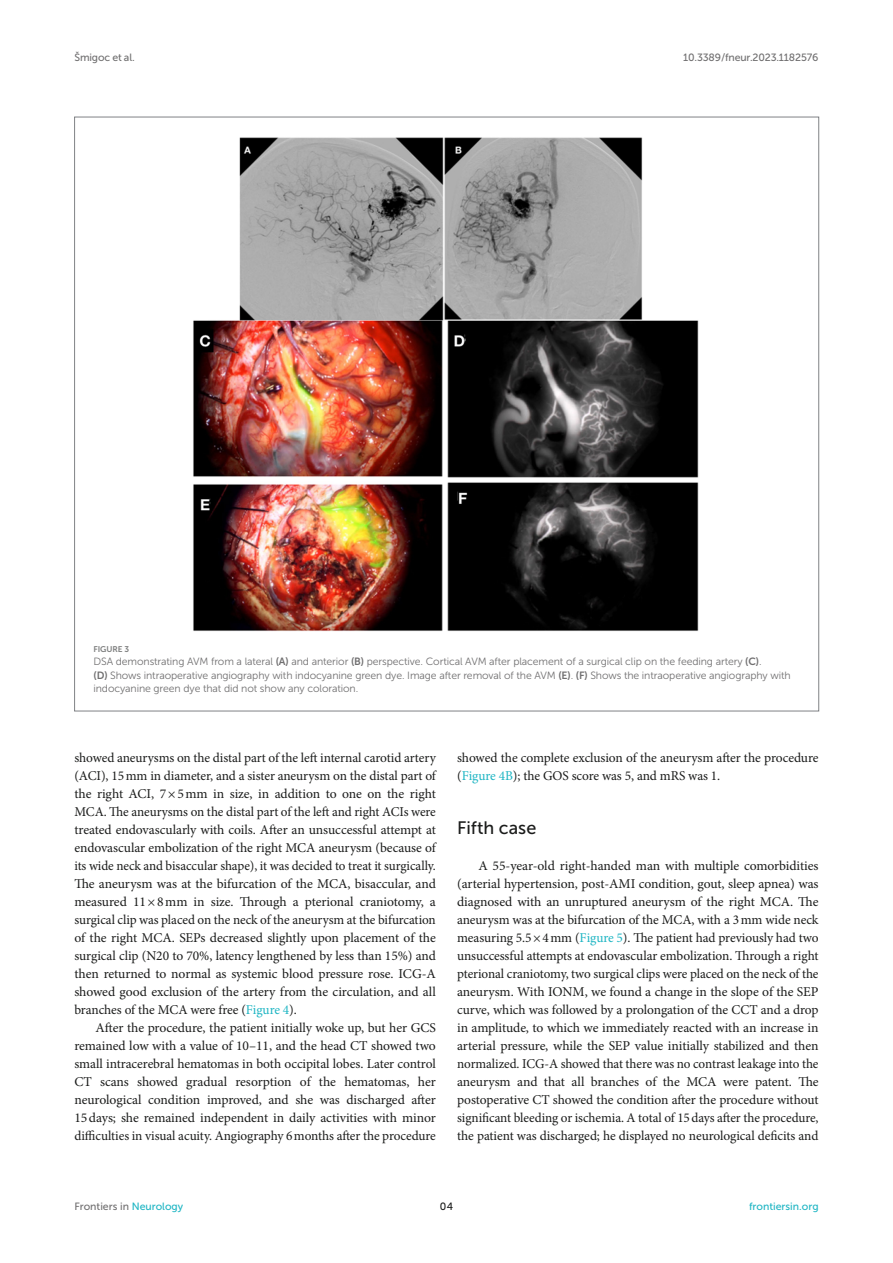
<style>
.page{position:relative;width:893px;height:1263px;background:#fff}
.page>*{position:absolute;margin:0;border:0;box-sizing:border-box;transform-origin:0 0}
.HEAD_2{font:18px "Museo Sans 500";color:#1b1c1b}
.TEXT_FLUSH{font:13.5px/18px "Minion Pro";letter-spacing:-.005em;color:#1b1c1b;text-align:justify}
.TEXT{font:13.5px/18px "Minion Pro";letter-spacing:-.005em;color:#1b1c1b;text-align:justify}
.FIG_LEG{font:10.5px/13.5px "Museo Sans 300";letter-spacing:-.01em;color:#706f70}
.t1{font:10.5px "Museo Sans 500";letter-spacing:-.015em;color:#706f70}
.t2{font:10.5px "Museo Sans 500";color:#1db5c3}
.t3{font:10.5px "Museo Sans 500";color:#1b1c1b}
.FIG_HD{font:8.25px "Museo Sans 700";letter-spacing:-.01em;color:#7e7f7f}
.s1{font-family:"Museo Sans 700"}
.s2{color:#1db5c3}
</style>
<div class="page">
<img style="left:193px;top:137px;width:506px;height:494px">
<p class="t1" style="left:74px;top:51px;width:62px">Šmigoc et al.</p>
<p class="t1" style="left:683px;top:51px;width:137px">10.3389/fneur.2023.1182576</p>
<p class="FIG_HD" style="left:94px;top:644px;width:37px">FIGURE 3</p>
<p class="FIG_LEG" style="left:94px;top:655px;width:699px">DSA demonstrating AVM from a lateral <span class="s1">(A)</span> and anterior <span class="s1">(B)</span> perspective. Cortical AVM after placement of a surgical clip on the feeding artery <span class="s1">(C)</span>.<br><span class="s1">(D)</span> Shows intraoperative angiography with indocyanine green dye. Image after removal of the AVM <span class="s1">(E)</span>. <span class="s1">(F)</span> Shows the intraoperative angiography with indocyanine green dye that did not show any coloration.</p>
<p class="TEXT_FLUSH" style="left:74px;top:749px;width:363px">showed aneurysms on the distal part of the left internal carotid artery (ACI), 15mm in diameter, and a sister aneurysm on the distal part of the right ACI, 7×5mm in size, in addition to one on the right MCA. The aneurysms on the distal part of the left and right ACIs were treated endovascularly with coils. After an unsuccessful attempt at endovascular embolization of the right MCA aneurysm (because of its wide neck and bisaccular shape), it was decided to treat it surgically.<br>The aneurysm was at the bifurcation of the MCA, bisaccular, and measured 11×8mm in size. Through a pterional craniotomy, a surgical clip was placed on the neck of the aneurysm at the bifurcation of the right MCA. SEPs decreased slightly upon placement of the surgical clip (N20 to 70%, latency lengthened by less than 15%) and then returned to normal as systemic blood pressure rose. ICG-A showed good exclusion of the artery from the circulation, and all branches of the MCA were free (<span class="s2">Figure 4</span>).</p>
<p class="TEXT" style="left:74px;top:1019px;width:363px;text-indent:21px">After the procedure, the patient initially woke up, but her GCS remained low with a value of 10–11, and the head CT showed two small intracerebral hematomas in both occipital lobes. Later control CT scans showed gradual resorption of the hematomas, her neurological condition improved, and she was discharged after 15days; she remained independent in daily activities with minor difficulties in visual acuity. Angiography 6months after the procedure</p>
<p class="TEXT" style="left:457px;top:749px;width:363px">showed the complete exclusion of the aneurysm after the procedure (<span class="s2">Figure 4B</span>); the GOS score was 5, and mRS was 1.</p>
<p class="HEAD_2" style="left:457px;top:818px;width:81px">Fifth case</p>
<p class="TEXT_FLUSH" style="left:457px;top:857px;width:363px;text-indent:21px">A 55-year-old right-handed man with multiple comorbidities (arterial hypertension, post-AMI condition, gout, sleep apnea) was diagnosed with an unruptured aneurysm of the right MCA. The aneurysm was at the bifurcation of the MCA, with a 3mm wide neck measuring 5.5×4mm (<span class="s2">Figure 5</span>). The patient had previously had two unsuccessful attempts at endovascular embolization. Through a right pterional craniotomy, two surgical clips were placed on the neck of the aneurysm. With IONM, we found a change in the slope of the SEP curve, which was followed by a prolongation of the CCT and a drop in amplitude, to which we immediately reacted with an increase in arterial pressure, while the SEP value initially stabilized and then normalized. ICG-A showed that there was no contrast leakage into the aneurysm and that all branches of the MCA were patent. The postoperative CT showed the condition after the procedure without significant bleeding or ischemia. A total of 15days after the procedure, the patient was discharged; he displayed no neurological deficits and</p>
<p class="t1" style="left:74px;top:1200px;width:110px">Frontiers in <span class="s2">Neurology</span></p>
<p class="t3" style="left:440px;top:1200px;width:15px">04</p>
<p class="t2" style="left:749px;top:1200px;width:71px">frontiersin.org</p>
</div>
